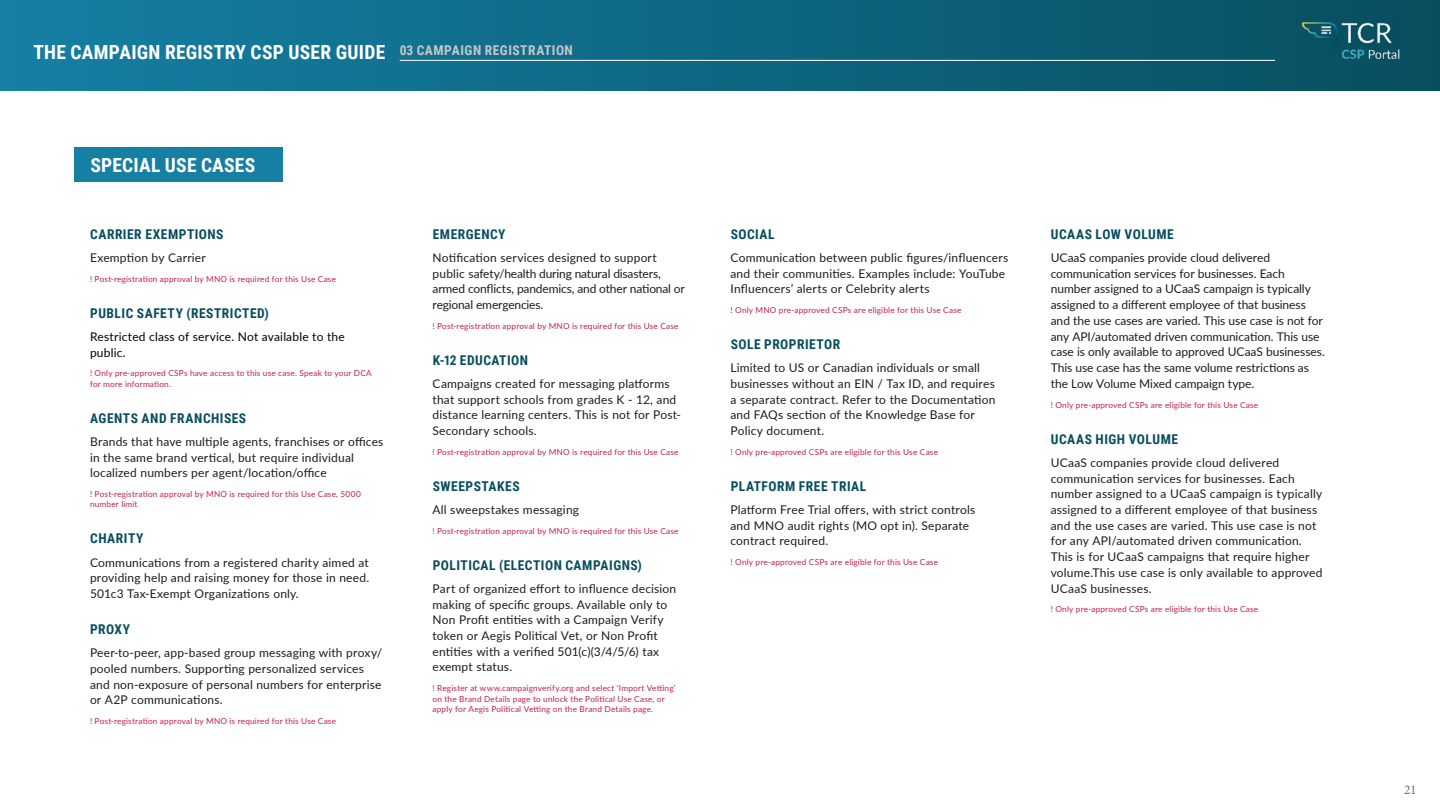
<style>
.page{position:relative;width:1440px;height:810px;background:#fff}
.page>*{position:absolute;margin:0;border:0;box-sizing:border-box;transform-origin:0 0}
.t1{font:700 19.5px "Roboto Condensed";letter-spacing:.015em;color:#fff}
.t2{font:700 13.5px "Roboto Condensed";letter-spacing:.035em;color:#074e5f}
.t3{font:700 13.5px "Roboto Condensed";letter-spacing:.035em;color:#c4c7c8}
.t4{font:13.5px "Minion Pro";color:#68737a}
.t5{font:12px/15.8px "Lato";letter-spacing:.015em;color:#1c1c1b}
.t6{font:12px/15.8px "Lato";letter-spacing:-.005em;color:#1c1c1b}
.t7{font:12px/15.8px "Lato";letter-spacing:-.01em;color:#1c1c1b}
.t8{font:12px/15.8px "Lato";letter-spacing:.015em;color:#000}
.t9{font:8.25px/10.5px "Lato";letter-spacing:.02em;color:#c61f46}
</style>
<div class="page">
<svg style="left:0;top:0;width:1440px;height:90px;background:#0e6783"></svg>
<hr style="left:400px;top:60px;width:875px;height:1px;background:#fff">
<img style="left:1303px;top:16px;width:100px;height:45px">
<div style="left:74px;top:147px;width:209px;height:34px;background:#157fa4"></div>
<h1 class="t1" style="left:33px;top:38px;width:353px">THE CAMPAIGN REGISTRY CSP USER GUIDE</h1>
<p class="t3" style="left:400px;top:40px;width:175px">03 CAMPAIGN REGISTRATION</p>
<h1 class="t1" style="left:90px;top:152px;width:166px">SPECIAL USE CASES</h1>
<p class="t2" style="left:90px;top:225px;width:135px">CARRIER EXEMPTIONS</p>
<p class="t5" style="left:90px;top:249px;width:117px">Exemption by Carrier</p>
<p class="t9" style="left:90px;top:273px;width:248px">! Post-registration approval by MNO is required for this Use Case</p>
<p class="t2" style="left:90px;top:303px;width:180px">PUBLIC SAFETY (RESTRICTED)</p>
<p class="t8" style="left:90px;top:328px;width:256px">Restricted class of service. Not available to the public.</p>
<p class="t9" style="left:90px;top:367px;width:283px">! Only pre-approved CSPs have access to this use case. Speak to your DCA for more information.</p>
<p class="t2" style="left:90px;top:408px;width:158px">AGENTS AND FRANCHISES</p>
<p class="t5" style="left:90px;top:433px;width:295px">Brands that have multiple agents, franchises or offices in the same brand vertical, but require individual localized numbers per agent/location/office</p>
<p class="t9" style="left:90px;top:488px;width:272px">! Post-registration approval by MNO is required for this Use Case, 5000 number limit</p>
<p class="t2" style="left:90px;top:529px;width:55px">CHARITY</p>
<p class="t5" style="left:90px;top:554px;width:281px;text-align:justify">Communications from a registered charity aimed at providing help and raising money for those in need.<br>501c3 Tax-Exempt Organizations only.</p>
<p class="t2" style="left:90px;top:620px;width:42px">PROXY</p>
<p class="t5" style="left:90px;top:645px;width:294px">Peer-to-peer, app-based group messaging with proxy/ pooled numbers. Supporting personalized services and non-exposure of personal numbers for enterprise or A2P communications.</p>
<p class="t9" style="left:90px;top:715px;width:248px">! Post-registration approval by MNO is required for this Use Case</p>
<p class="t2" style="left:433px;top:225px;width:74px">EMERGENCY</p>
<p class="t7" style="left:433px;top:249px;width:254px">Notification services designed to support public safety/health during natural disasters, armed conflicts, pandemics, and other national or regional emergencies.</p>
<p class="t9" style="left:433px;top:320px;width:248px">! Post-registration approval by MNO is required for this Use Case</p>
<p class="t2" style="left:433px;top:351px;width:97px">K-12 EDUCATION</p>
<p class="t5" style="left:433px;top:375px;width:250px">Campaigns created for messaging platforms that support schools from grades K - 12, and distance learning centers. This is not for Post-Secondary schools.</p>
<p class="t9" style="left:433px;top:446px;width:248px">! Post-registration approval by MNO is required for this Use Case</p>
<p class="t2" style="left:433px;top:477px;width:88px">SWEEPSTAKES</p>
<p class="t5" style="left:433px;top:501px;width:148px">All sweepstakes messaging</p>
<p class="t9" style="left:433px;top:525px;width:248px">! Post-registration approval by MNO is required for this Use Case</p>
<p class="t2" style="left:433px;top:555px;width:211px">POLITICAL (ELECTION CAMPAIGNS)</p>
<p class="t5" style="left:433px;top:580px;width:245px">Part of organized effort to influence decision making of specific groups. Available only to Non Profit entities with a Campaign Verify token or Aegis Political Vet, or Non Profit entities with a verified 501(c)(3/4/5/6) tax exempt status.</p>
<p class="t9" style="left:433px;top:682px;width:245px">! Register at www.campaignverify.org and select ‘Import Vetting’ on the Brand Details page to unlock the Political Use Case, or apply for Aegis Political Vetting on the Brand Details page.</p>
<p class="t2" style="left:731px;top:225px;width:45px">SOCIAL</p>
<p class="t5" style="left:730px;top:249px;width:279px">Communication between public figures/influencers and their communities. Examples include: YouTube<br>Influencers’ alerts or Celebrity alerts</p>
<p class="t9" style="left:730px;top:304px;width:232px">! Only MNO pre-approved CSPs are eligible for this Use Case</p>
<p class="t2" style="left:731px;top:335px;width:111px">SOLE PROPRIETOR</p>
<p class="t5" style="left:730px;top:360px;width:267px">Limited to US or Canadian individuals or small businesses without an EIN / Tax ID, and requires a separate contract. Refer to the Documentation and FAQs section of the Knowledge Base for Policy document.</p>
<p class="t9" style="left:730px;top:446px;width:209px">! Only pre-approved CSPs are eligible for this Use Case</p>
<p class="t2" style="left:731px;top:477px;width:137px">PLATFORM FREE TRIAL</p>
<p class="t5" style="left:730px;top:501px;width:246px">Platform Free Trial offers, with strict controls and MNO audit rights (MO opt in). Separate contract required.</p>
<p class="t9" style="left:730px;top:556px;width:209px">! Only pre-approved CSPs are eligible for this Use Case</p>
<p class="t2" style="left:1051px;top:225px;width:124px">UCAAS LOW VOLUME</p>
<p class="t6" style="left:1051px;top:249px;width:276px">UCaaS companies provide cloud delivered communication services for businesses. Each number assigned to a UCaaS campaign is typically assigned to a different employee of that business and the use cases are varied. This use case is not for any API/automated driven communication. This use case is only available to approved UCaaS businesses.<br>This use case has the same volume restrictions as the Low Volume Mixed campaign type.</p>
<p class="t9" style="left:1051px;top:399px;width:209px">! Only pre-approved CSPs are eligible for this Use Case</p>
<p class="t2" style="left:1051px;top:429px;width:129px">UCAAS HIGH VOLUME</p>
<p class="t5" style="left:1051px;top:454px;width:273px">UCaaS companies provide cloud delivered communication services for businesses. Each number assigned to a UCaaS campaign is typically assigned to a different employee of that business and the use cases are varied. This use case is not for any API/automated driven communication.<br>This is for UCaaS campaigns that require higher volume.This use case is only available to approved UCaaS businesses.</p>
<p class="t9" style="left:1051px;top:604px;width:209px">! Only pre-approved CSPs are eligible for this Use Case</p>
<p class="t4" style="left:1404px;top:781px;width:14px">21</p>
</div>
